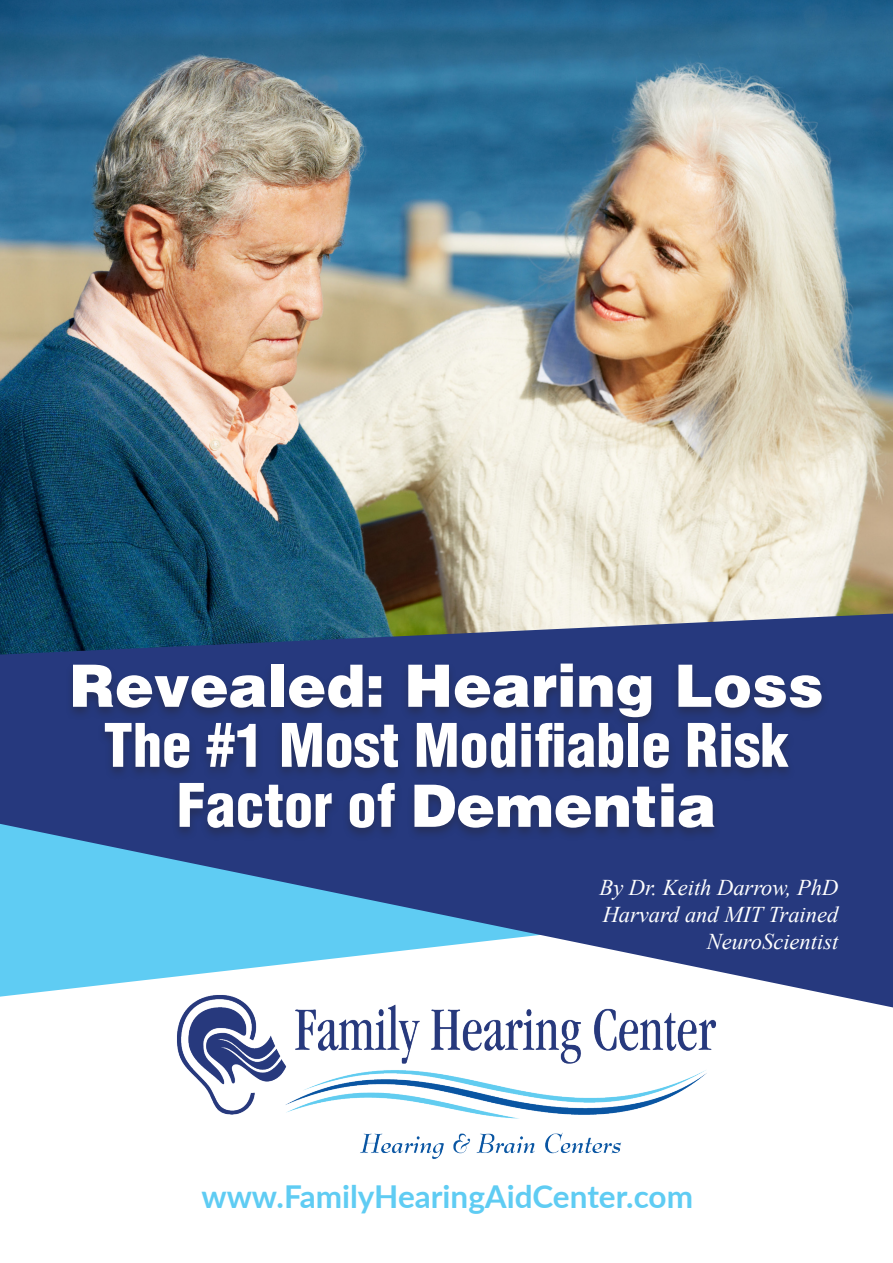
<style>
.page{position:relative;width:893px;height:1263px;background:#fff}
.page>*{position:absolute;margin:0;border:0;box-sizing:border-box;transform-origin:0 0}
.t1{font:900 condensed 58.5px "Helvetica LT Std";color:#fff}
.t2{font:900 58.5px "Helvetica LT Std";color:#fff}
.t3{font:700 31.5px "Lato";color:#5fccf3}
.t4{font:italic 22.5px/27px "Times New Roman";color:#fff;text-align:right}
.s1{font-stretch:normal}
</style>
<div class="page">
<img style="left:0;top:0;width:893px;height:613px">
<svg style="left:0;top:613px;width:893px;height:394px;background:#5379a9"></svg>
<div style="left:65px;top:661px;width:764px;height:181px;background:#231f20;opacity:.35"></div>
<img style="left:172px;top:993px;width:549px;height:166px">
<p class="t2" style="left:69px;top:647px;width:756px">Revealed: Hearing Loss</p>
<p class="t1" style="left:104px;top:708px;width:687px">The #1 Most Modifiable Risk</p>
<p class="t1" style="left:177px;top:768px;width:541px">Factor of <span class="s1">Dementia</span></p>
<p class="t4" style="left:600px;top:874px;width:240px">By Dr. Keith Darrow, PhD<br>Harvard and MIT Trained<br>NeuroScientist</p>
<p class="t3" style="left:201px;top:1173px;width:493px">www.FamilyHearingAidCenter.com</p>
</div>
